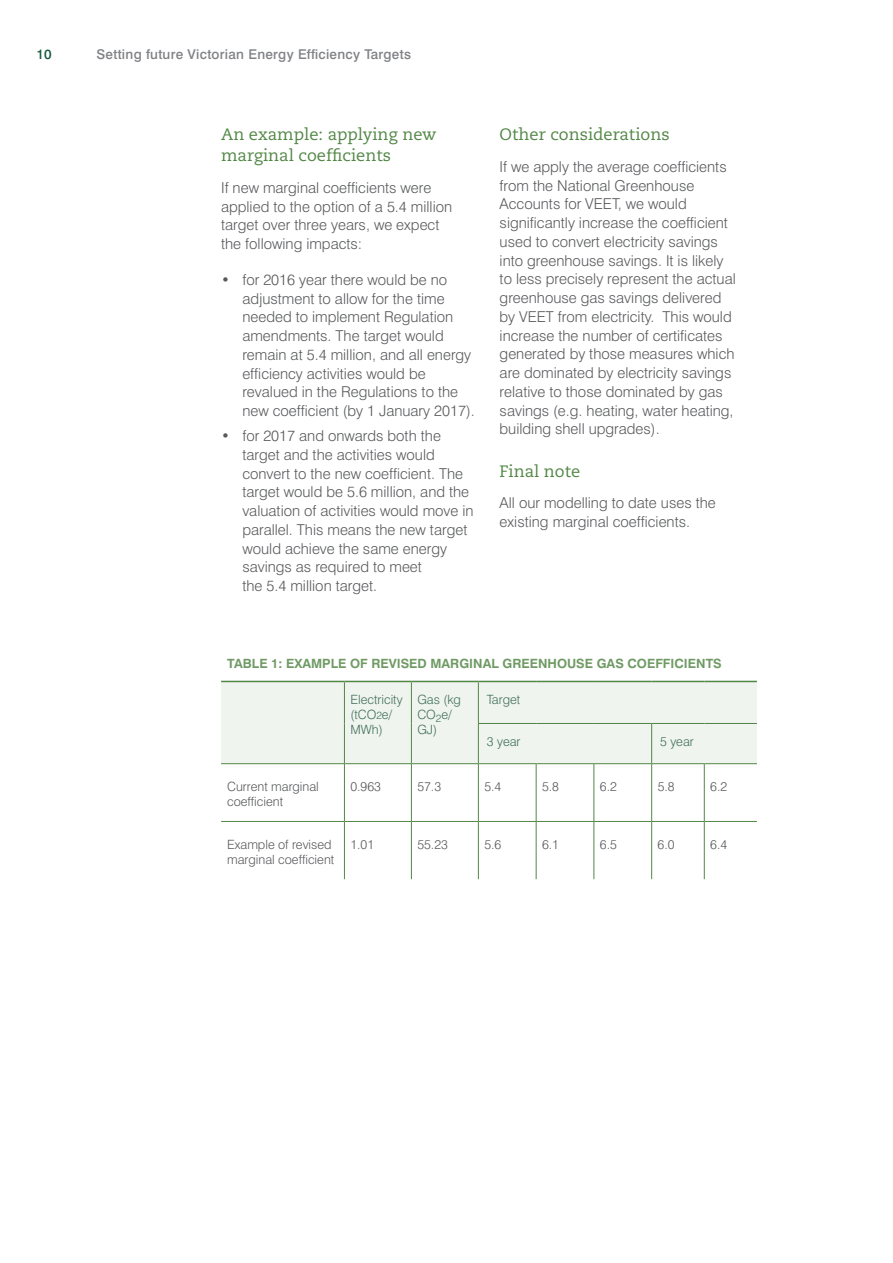
<style>
.page{position:relative;width:893px;height:1263px;background:#fff}
.page>*{position:absolute;margin:0;border:0;box-sizing:border-box;transform-origin:0 0}
.t1{font:16.5px/21px "Caecilia LT Std";color:#528746}
.t2{font:300 15px/18.8px "Swiss 721 BT";color:#58595b}
.t3{font:500 13.5px "Swiss 721 BT";letter-spacing:.02em;color:#808285}
.t4{font:500 13.5px "Swiss 721 BT";color:#15593e}
.t5{font:300 12.75px/15px "Swiss 721 BT";color:#58595b}
.t6{font:700 12.75px "Swiss 721 BT";color:#6f9a64}
.t7{font:300 12.75px/15px "Swiss 721 BT";color:#417058}
.s1{font-size:10.5px}
</style>
<div class="page">
<div style="left:221px;top:682px;width:536px;height:81px;background:#eff4ee"></div>
<hr style="left:221px;top:681px;width:123px;height:1px;background:#528746">
<hr style="left:344px;top:681px;width:67px;height:1px;background:#528746">
<hr style="left:411px;top:681px;width:67px;height:1px;background:#528746">
<hr style="left:478px;top:681px;width:58px;height:1px;background:#528746">
<hr style="left:536px;top:681px;width:58px;height:1px;background:#528746">
<hr style="left:594px;top:681px;width:58px;height:1px;background:#528746">
<hr style="left:652px;top:681px;width:52px;height:1px;background:#528746">
<hr style="left:704px;top:681px;width:53px;height:1px;background:#528746">
<hr style="left:344px;top:682px;width:1px;height:41px;background:#528746">
<hr style="left:411px;top:682px;width:1px;height:41px;background:#528746">
<hr style="left:344px;top:723px;width:1px;height:40px;background:#528746">
<hr style="left:411px;top:723px;width:1px;height:40px;background:#528746">
<hr style="left:478px;top:682px;width:1px;height:41px;background:#528746">
<hr style="left:478px;top:723px;width:58px;height:1px;background:#528746">
<hr style="left:478px;top:724px;width:1px;height:39px;background:#528746">
<hr style="left:536px;top:723px;width:58px;height:1px;background:#528746">
<hr style="left:594px;top:723px;width:58px;height:1px;background:#528746">
<hr style="left:652px;top:723px;width:52px;height:1px;background:#528746">
<hr style="left:651px;top:724px;width:1px;height:39px;background:#528746">
<hr style="left:704px;top:723px;width:53px;height:1px;background:#528746">
<hr style="left:221px;top:763px;width:123px;height:1px;background:#528746">
<hr style="left:344px;top:763px;width:67px;height:1px;background:#528746">
<hr style="left:344px;top:764px;width:1px;height:57px;background:#528746">
<hr style="left:411px;top:763px;width:67px;height:1px;background:#528746">
<hr style="left:411px;top:764px;width:1px;height:57px;background:#528746">
<hr style="left:478px;top:763px;width:58px;height:1px;background:#528746">
<hr style="left:478px;top:764px;width:1px;height:57px;background:#528746">
<hr style="left:536px;top:763px;width:58px;height:1px;background:#528746">
<hr style="left:536px;top:764px;width:1px;height:57px;background:#528746">
<hr style="left:594px;top:763px;width:58px;height:1px;background:#528746">
<hr style="left:593px;top:764px;width:1px;height:57px;background:#528746">
<hr style="left:652px;top:763px;width:52px;height:1px;background:#528746">
<hr style="left:651px;top:764px;width:1px;height:57px;background:#528746">
<hr style="left:704px;top:763px;width:53px;height:1px;background:#528746">
<hr style="left:704px;top:764px;width:1px;height:57px;background:#528746">
<hr style="left:221px;top:821px;width:123px;height:1px;background:#528746">
<hr style="left:344px;top:821px;width:67px;height:1px;background:#528746">
<hr style="left:344px;top:822px;width:1px;height:57px;background:#528746">
<hr style="left:411px;top:821px;width:67px;height:1px;background:#528746">
<hr style="left:411px;top:822px;width:1px;height:57px;background:#528746">
<hr style="left:478px;top:821px;width:58px;height:1px;background:#528746">
<hr style="left:478px;top:822px;width:1px;height:57px;background:#528746">
<hr style="left:536px;top:821px;width:58px;height:1px;background:#528746">
<hr style="left:536px;top:822px;width:1px;height:57px;background:#528746">
<hr style="left:594px;top:821px;width:58px;height:1px;background:#528746">
<hr style="left:593px;top:822px;width:1px;height:57px;background:#528746">
<hr style="left:652px;top:821px;width:52px;height:1px;background:#528746">
<hr style="left:651px;top:822px;width:1px;height:57px;background:#528746">
<hr style="left:704px;top:821px;width:53px;height:1px;background:#528746">
<hr style="left:704px;top:822px;width:1px;height:57px;background:#528746">
<p class="t4" style="left:37px;top:46px;width:17px">10</p>
<p class="t3" style="left:97px;top:46px;width:316px">Setting future Victorian Energy Efficiency Targets</p>
<p class="t1" style="left:221px;top:124px;width:217px">An example: applying new marginal coefficients</p>
<p class="t2" style="left:221px;top:178px;width:233px">If new marginal coefficients were applied to the option of a 5.4 million target over three years, we expect the following impacts:</p>
<p class="t2" style="left:242px;top:270px;width:234px;text-indent:-21px">• for 2016 year there would be no adjustment to allow for the time needed to implement Regulation amendments. The target would remain at 5.4 million, and all energy efficiency activities would be revalued in the Regulations to the new coefficient (by 1 January 2017).</p>
<p class="t2" style="left:242px;top:426px;width:233px;text-indent:-21px">• for 2017 and onwards both the target and the activities would convert to the new coefficient. The target would be 5.6 million, and the valuation of activities would move in parallel. This means the new target would achieve the same energy savings as required to meet<br>the 5.4 million target.</p>
<p class="t1" style="left:500px;top:124px;width:171px">Other considerations</p>
<p class="t2" style="left:500px;top:157px;width:238px">If we apply the average coefficients from the National Greenhouse Accounts for VEET, we would significantly increase the coefficient used to convert electricity savings into greenhouse savings. It is likely to less precisely represent the actual greenhouse gas savings delivered by VEET from electricity. This would increase the number of certificates generated by those measures which are dominated by electricity savings relative to those dominated by gas savings (e.g. heating, water heating, building shell upgrades).</p>
<p class="t1" style="left:500px;top:461px;width:82px">Final note</p>
<p class="t2" style="left:500px;top:493px;width:218px">All our modelling to date uses the existing marginal coefficients.</p>
<p class="t6" style="left:227px;top:655px;width:496px">TABLE 1: EXAMPLE OF REVISED MARGINAL GREENHOUSE GAS COEFFICIENTS</p>
<p class="t7" style="left:350px;top:692px;width:54px">Electricity (tCO<span class="s1">2</span>e/<br>MWh)</p>
<p class="t7" style="left:417px;top:692px;width:45px">Gas (kg<br>CO<sub>2</sub>e/<br>GJ)</p>
<p class="t7" style="left:487px;top:692px;width:35px">Target</p>
<p class="t7" style="left:487px;top:734px;width:35px">3 year</p>
<p class="t7" style="left:660px;top:734px;width:35px">5 year</p>
<p class="t5" style="left:227px;top:779px;width:93px">Current marginal coefficient</p>
<p class="t5" style="left:350px;top:779px;width:32px">0.963</p>
<p class="t5" style="left:417px;top:779px;width:25px">57.3</p>
<p class="t5" style="left:484px;top:779px;width:18px">5.4</p>
<p class="t5" style="left:542px;top:779px;width:18px">5.8</p>
<p class="t5" style="left:600px;top:779px;width:18px">6.2</p>
<p class="t5" style="left:658px;top:779px;width:18px">5.8</p>
<p class="t5" style="left:710px;top:779px;width:18px">6.2</p>
<p class="t5" style="left:227px;top:836px;width:109px">Example of revised marginal coefficient</p>
<p class="t5" style="left:350px;top:836px;width:25px">1.01</p>
<p class="t5" style="left:417px;top:836px;width:32px">55.23</p>
<p class="t5" style="left:484px;top:836px;width:18px">5.6</p>
<p class="t5" style="left:542px;top:836px;width:18px">6.1</p>
<p class="t5" style="left:600px;top:836px;width:18px">6.5</p>
<p class="t5" style="left:658px;top:836px;width:18px">6.0</p>
<p class="t5" style="left:710px;top:836px;width:18px">6.4</p>
</div>
